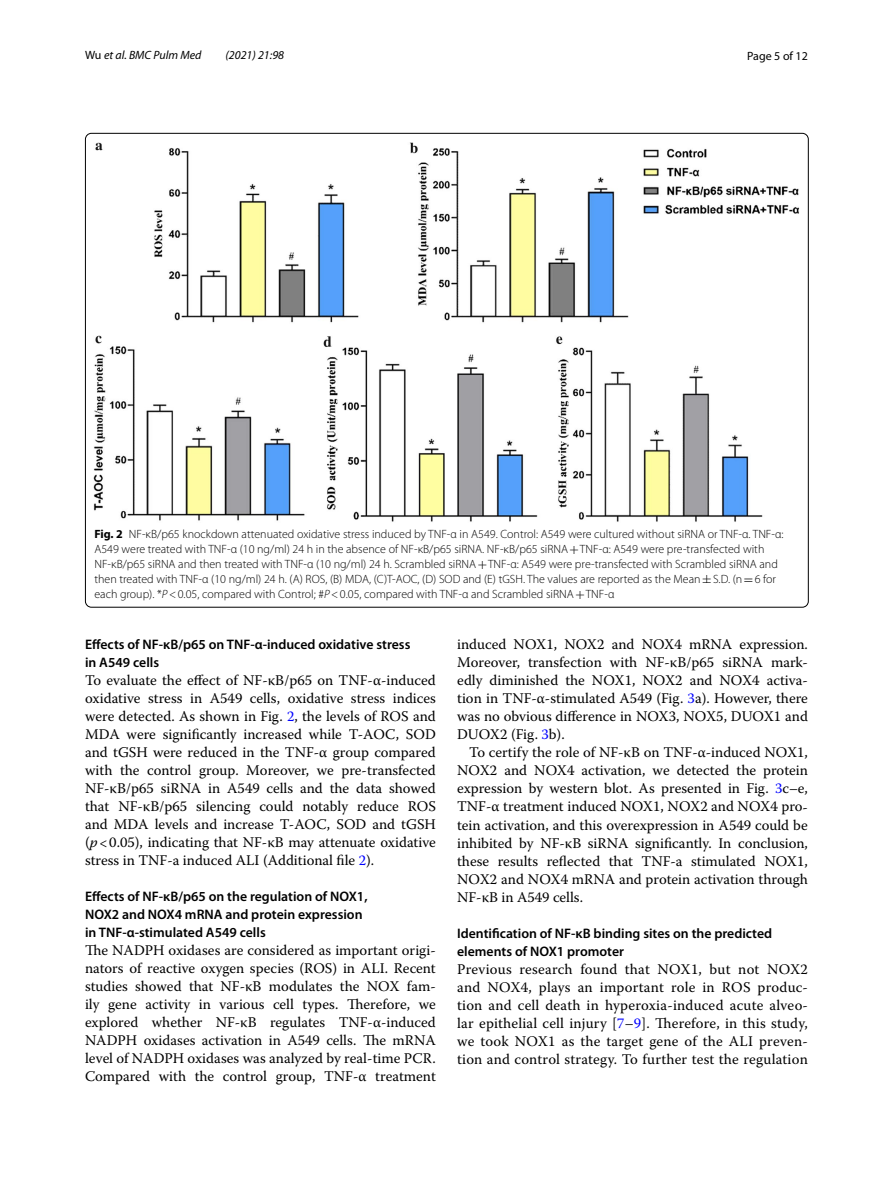
<style>
.page{position:relative;width:893px;height:1187px;background:#fff}
.page>*{position:absolute;margin:0;border:0;box-sizing:border-box;transform-origin:0 0}
.t1{font:14.7px/18px "Warnock Pro";color:#000;text-align:justify}
.t2{font:600 13.8px/18px "Myriad Pro";color:#000}
.t3{font:300 12px/15px "Myriad Pro";color:#000}
.t4{font:italic 12px "Myriad Pro";color:#000}
.t5{font:12px "Myriad Pro";color:#000}
.s1{font-style:normal}
.s2{font-weight:700}
.s3{font-family:"MTSY";font-weight:400}
.s4{font-style:italic}
.s5{color:#00f}
</style>
<div class="page">
<img style="left:94px;top:142px;width:706px;height:380px">
<p class="t4" style="left:85px;top:48px;width:118px"><span class="s1">Wu</span> et al. BMC Pulm Med</p>
<p class="t4" style="left:225px;top:48px;width:60px">(2021) 21:98</p>
<p class="t5" style="left:747px;top:48px;width:62px">Page 5 of 12</p>
<p class="t3" style="left:94px;top:526px;width:691px"><span class="s2">Fig. 2</span> NF-κB/p65 knockdown attenuated oxidative stress induced by TNF-α in A549. Control: A549 were cultured without siRNA or TNF-α. TNF-α:<br>A549 were treated with TNF-α (10 ng/ml) 24 h in the absence of NF-κB/p65 siRNA. NF-κB/p65 siRNA<span class="s3">+</span>TNF-α: A549 were pre-transfected with NF-κB/p65 siRNA and then treated with TNF-α (10 ng/ml) 24 h. Scrambled siRNA<span class="s3">+</span>TNF-α: A549 were pre-transfected with Scrambled siRNA and then treated with TNF-α (10 ng/ml) 24 h. (A) ROS, (B) MDA, (C)T-AOC, (D) SOD and (E) tGSH. The values are reported as the Mean<span class="s3">±</span>S.D. (n<span class="s3">=</span>6 for each group). *<span class="s4">P</span>&lt;0.05, compared with Control; #<span class="s4">P</span>&lt;0.05, compared with TNF-α and Scrambled siRNA<span class="s3">+</span>TNF-α</p>
<p class="t2" style="left:85px;top:635px;width:327px">Effects of NF‑κB/p65 on TNF‑α‑induced oxidative stress in A549 cells</p>
<p class="t1" style="left:85px;top:671px;width:352px">To evaluate the effect of NF-κB/p65 on TNF-α-induced oxidative stress in A549 cells, oxidative stress indices were detected. As shown in Fig. <span class="s5">2</span>, the levels of ROS and MDA were significantly increased while T-AOC, SOD and tGSH were reduced in the TNF-α group compared with the control group. Moreover, we pre-transfected NF-κB/p65 siRNA in A549 cells and the data showed that NF-κB/p65 silencing could notably reduce ROS and MDA levels and increase T-AOC, SOD and tGSH (<span class="s4">p</span>&lt;0.05), indicating that NF-κB may attenuate oxidative stress in TNF-a induced ALI (Additional file <span class="s5">2</span>).</p>
<p class="t2" style="left:85px;top:887px;width:284px">Effects of NF‑κB/p65 on the regulation of NOX1,<br>NOX2 and NOX4 mRNA and protein expression in TNF‑α‑stimulated A549 cells</p>
<p class="t1" style="left:85px;top:941px;width:352px">The NADPH oxidases are considered as important origi&shy;nators of reactive oxygen species (ROS) in ALI. Recent studies showed that NF-κB modulates the NOX fam&shy;ily gene activity in various cell types. Therefore, we explored whether NF-κB regulates TNF-α-induced NADPH oxidases activation in A549 cells. The mRNA level of NADPH oxidases was analyzed by real-time PCR.<br>Compared with the control group, TNF-α treatment</p>
<p class="t1" style="left:457px;top:635px;width:352px">induced NOX1, NOX2 and NOX4 mRNA expression.<br>Moreover, transfection with NF-κB/p65 siRNA mark&shy;edly diminished the NOX1, NOX2 and NOX4 activa&shy;tion in TNF-α-stimulated A549 (Fig. <span class="s5">3</span>a). However, there was no obvious difference in NOX3, NOX5, DUOX1 and DUOX2 (Fig. <span class="s5">3</span>b).</p>
<p class="t1" style="left:457px;top:743px;width:352px;text-indent:12px">To certify the role of NF-κB on TNF-α-induced NOX1, NOX2 and NOX4 activation, we detected the protein expression by western blot. As presented in Fig. <span class="s5">3</span>c–e, TNF-α treatment induced NOX1, NOX2 and NOX4 pro&shy;tein activation, and this overexpression in A549 could be inhibited by NF-κB siRNA significantly. In conclusion, these results reflected that TNF-a stimulated NOX1, NOX2 and NOX4 mRNA and protein activation through NF-κB in A549 cells.</p>
<p class="t2" style="left:457px;top:923px;width:317px">Identification of NF‑κB binding sites on the predicted elements of NOX1 promoter</p>
<p class="t1" style="left:457px;top:959px;width:352px">Previous research found that NOX1, but not NOX2 and NOX4, plays an important role in ROS produc&shy;tion and cell death in hyperoxia-induced acute alveo&shy;lar epithelial cell injury [<span class="s5">7</span>–<span class="s5">9</span>]. Therefore, in this study, we took NOX1 as the target gene of the ALI preven&shy;tion and control strategy. To further test the regulation</p>
</div>
